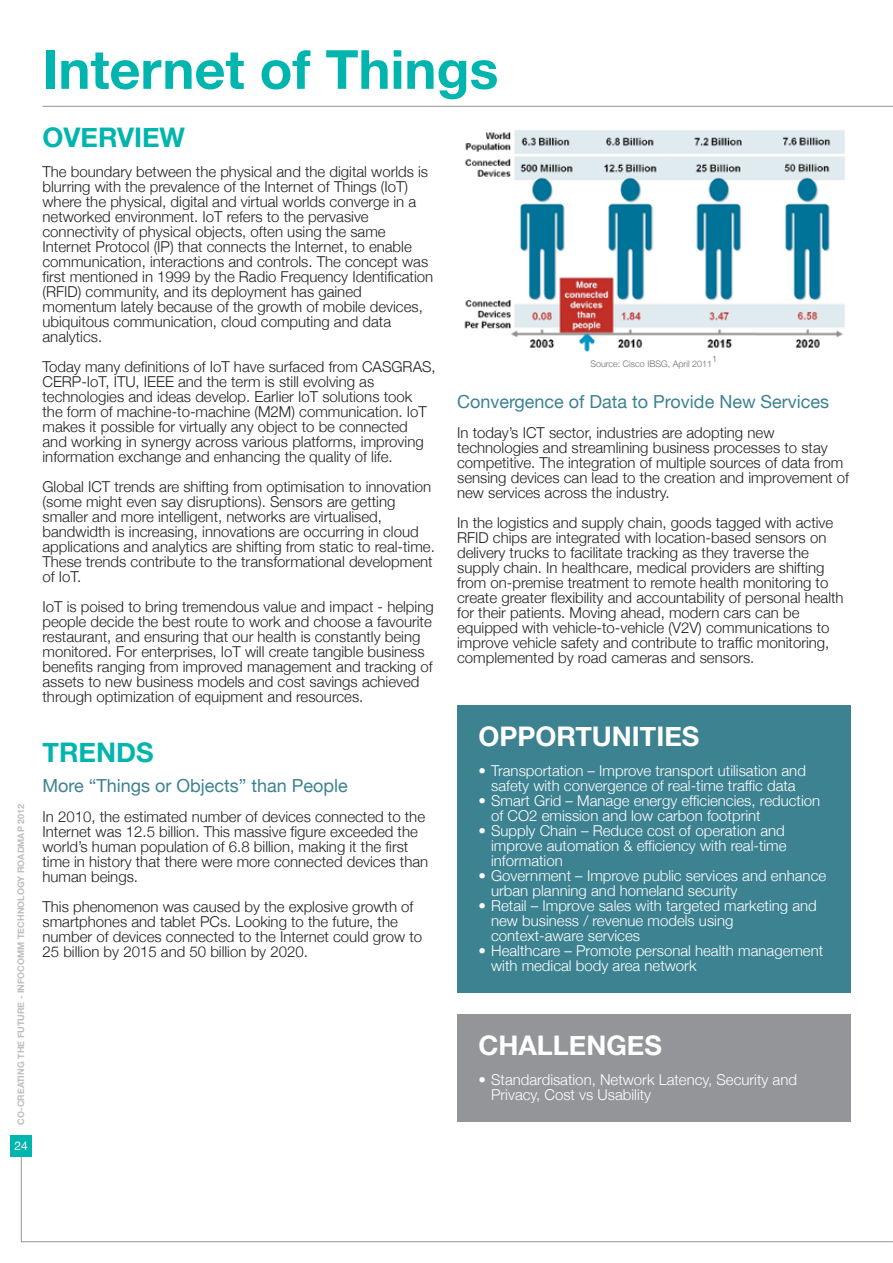
<style>
.page{position:relative;width:893px;height:1263px;background:#fff}
.page>*{position:absolute;margin:0;border:0;box-sizing:border-box;transform-origin:0 0}
.t1{font:700 54px "Helvetica Neue";color:#00b5ad}
.t2{font:700 27px "Helvetica Neue";color:#fff}
.t3{font:700 27px "Helvetica Neue";color:#00b5ad}
.t4{font:18px "Helvetica Neue";color:#3c8291}
.t5{font:300 15px/15px "Helvetica Neue";color:#231f20}
.t6{font:300 15px/15px "Helvetica Neue";color:#fff}
.t7{font:12px "Helvetica Neue";color:#fff}
.t8{font:700 9px "Helvetica Neue";color:#bcbec0}
.t9{font:300 9px "Helvetica Neue";color:#6d6e71}
</style>
<div class="page">
<svg style="left:21px;top:1157px;width:872px;height:85px"></svg>
<div style="left:11px;top:1135px;width:21px;height:22px;background:#00b5ad"></div>
<div style="left:457px;top:705px;width:393px;height:288px;background:#3c8291"></div>
<div style="left:457px;top:1014px;width:393px;height:107px;background:#939598"></div>
<hr style="left:43px;top:106px;width:850px;height:1px;background:#939598">
<img style="left:464px;top:130px;width:381px;height:222px">
<p class="t8" style="left:15px;top:1125px;width:322px;rotate:-90deg">CO-CREATING THE FUTURE - INFOCOMM TECHNOLOGY ROADMAP 2012</p>
<p class="t7" style="left:15px;top:1138px;width:15px">24</p>
<h1 class="t1" style="left:43px;top:36px;width:457px">Internet of Things</h1>
<h2 class="t3" style="left:43px;top:121px;width:144px">OVERVIEW</h2>
<p class="t5" style="left:43px;top:164px;width:392px">The boundary between the physical and the digital worlds is blurring with the prevalence of the Internet of Things (IoT) where the physical, digital and virtual worlds converge in a networked environment. IoT refers to the pervasive connectivity of physical objects, often using the same Internet Protocol (IP) that connects the Internet, to enable communication, interactions and controls. The concept was first mentioned in 1999 by the Radio Frequency Identification (RFID) community, and its deployment has gained momentum lately because of the growth of mobile devices, ubiquitous communication, cloud computing and data analytics.</p>
<p class="t5" style="left:43px;top:359px;width:395px">Today many definitions of IoT have surfaced from CASGRAS, CERP-IoT, ITU, IEEE and the term is still evolving as technologies and ideas develop. Earlier IoT solutions took the form of machine-to-machine (M2M) communication. IoT makes it possible for virtually any object to be connected and working in synergy across various platforms, improving information exchange and enhancing the quality of life.</p>
<p class="t5" style="left:43px;top:479px;width:394px">Global ICT trends are shifting from optimisation to innovation (some might even say disruptions). Sensors are getting smaller and more intelligent, networks are virtualised, bandwidth is increasing, innovations are occurring in cloud applications and analytics are shifting from static to real-time.<br>These trends contribute to the transformational development of IoT.</p>
<p class="t5" style="left:43px;top:599px;width:393px">IoT is poised to bring tremendous value and impact - helping people decide the best route to work and choose a favourite restaurant, and ensuring that our health is constantly being monitored. For enterprises, IoT will create tangible business benefits ranging from improved management and tracking of assets to new business models and cost savings achieved through optimization of equipment and resources.</p>
<h2 class="t3" style="left:43px;top:736px;width:113px">TRENDS</h2>
<p class="t4" style="left:43px;top:775px;width:307px">More “Things or Objects” than People</p>
<p class="t5" style="left:43px;top:809px;width:387px">In 2010, the estimated number of devices connected to the Internet was 12.5 billion. This massive figure exceeded the world’s human population of 6.8 billion, making it the first time in history that there were more connected devices than human beings.</p>
<p class="t5" style="left:43px;top:899px;width:381px">This phenomenon was caused by the explosive growth of smartphones and tablet PCs. Looking to the future, the number of devices connected to the Internet could grow to 25 billion by 2015 and 50 billion by 2020.</p>
<p class="t9" style="left:712px;top:354px;width:7px">1</p>
<p class="t9" style="left:590px;top:358px;width:123px">Source: Cisco IBSG, April 2011</p>
<p class="t4" style="left:457px;top:391px;width:374px">Convergence of Data to Provide New Services</p>
<p class="t5" style="left:457px;top:425px;width:393px">In today’s ICT sector, industries are adopting new technologies and streamlining business processes to stay competitive. The integration of multiple sources of data from sensing devices can lead to the creation and improvement of new services across the industry.</p>
<p class="t5" style="left:457px;top:515px;width:388px">In the logistics and supply chain, goods tagged with active RFID chips are integrated with location-based sensors on delivery trucks to facilitate tracking as they traverse the supply chain. In healthcare, medical providers are shifting from on-premise treatment to remote health monitoring to create greater flexibility and accountability of personal health for their patients. Moving ahead, modern cars can be equipped with vehicle-to-vehicle (V2V) communications to improve vehicle safety and contribute to traffic monitoring, complemented by road cameras and sensors.</p>
<h2 class="t2" style="left:478px;top:720px;width:222px">OPPORTUNITIES</h2>
<p class="t6" style="left:478px;top:763px;width:329px;text-align:center">• Transportation – Improve transport utilisation and safety with convergence of real-time traffic data</p>
<p class="t6" style="left:491px;top:793px;width:331px;text-indent:-13px">• Smart Grid – Manage energy efficiencies, reduction of CO2 emission and low carbon footprint</p>
<p class="t6" style="left:491px;top:823px;width:297px;text-align:justify;text-indent:-13px">• Supply Chain – Reduce cost of operation and improve automation &amp; efficiency with real-time information</p>
<p class="t6" style="left:491px;top:868px;width:337px;text-indent:-13px">• Government – Improve public services and enhance urban planning and homeland security</p>
<p class="t6" style="left:491px;top:898px;width:327px;text-indent:-13px">• Retail – Improve sales with targeted marketing and new business / revenue models using context-aware services</p>
<p class="t6" style="left:491px;top:943px;width:334px;text-indent:-13px">• Healthcare – Promote personal health management with medical body area network</p>
<h2 class="t2" style="left:478px;top:1028px;width:185px">CHALLENGES</h2>
<p class="t6" style="left:491px;top:1071px;width:307px;text-indent:-13px">• Standardisation, Network Latency, Security and<br>Privacy, Cost vs Usability</p>
</div>
